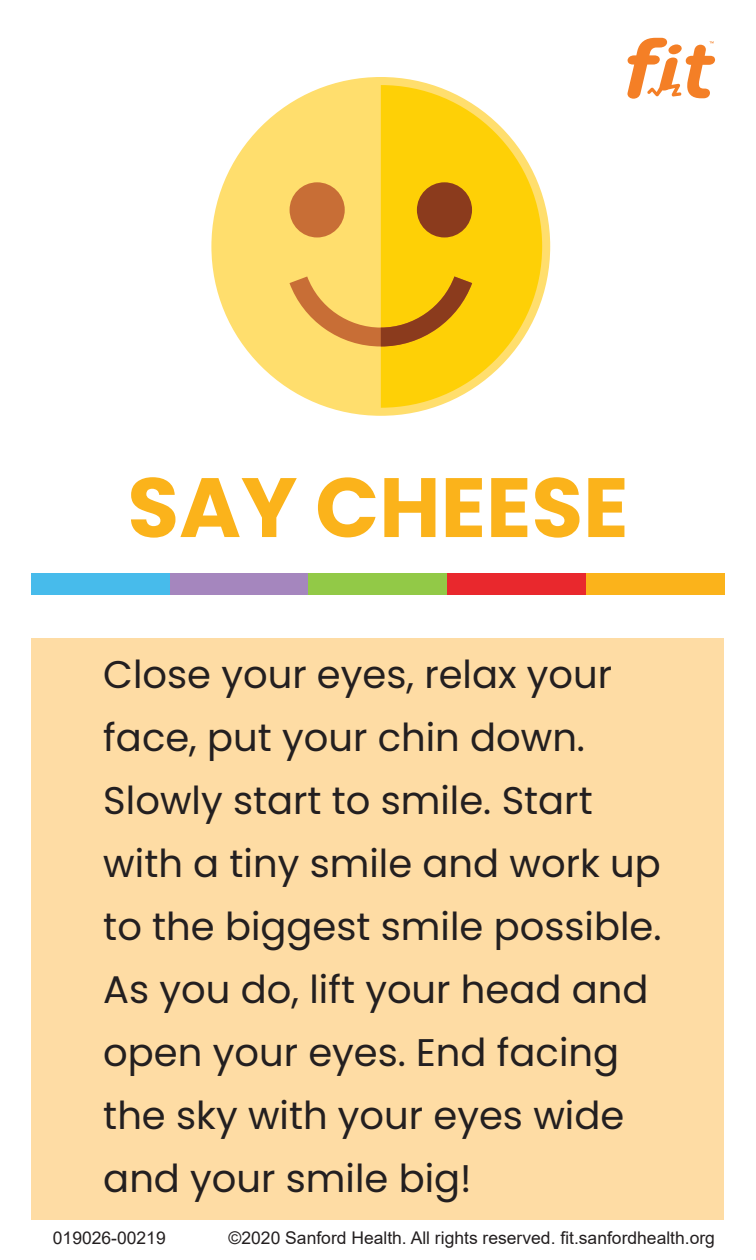
<style>
.page{position:relative;width:756px;height:1260px;background:#fff}
.page>*{position:absolute;margin:0;border:0;box-sizing:border-box;transform-origin:0 0}
.t1{font:700 84px "Poppins";color:#fbb31b}
.t2{font:38.5px/63px "Poppins";color:#231f20}
.t3{font:17.5px "Arial";color:#231f20}
</style>
<div class="page">
<div style="left:32px;top:638px;width:692px;height:582px;background:#fedca4"></div>
<div style="left:32px;top:573px;width:138px;height:22px;background:#47bbeb"></div>
<div style="left:170px;top:573px;width:139px;height:22px;background:#a586be"></div>
<div style="left:309px;top:573px;width:138px;height:22px;background:#92c947"></div>
<div style="left:447px;top:573px;width:139px;height:22px;background:#e9282d"></div>
<div style="left:586px;top:573px;width:138px;height:22px;background:#fbb31b"></div>
<svg style="left:211px;top:77px;width:339px;height:339px;fill:#ffde6d"></svg>
<svg style="left:381px;top:85px;width:161px;height:323px;fill:#fed006"></svg>
<div style="left:290px;top:182px;width:55px;height:55px;background:#c86e36;border-radius:50%"></div>
<div style="left:417px;top:182px;width:55px;height:55px;background:#8b3b1d;border-radius:50%"></div>
<svg style="left:290px;top:276px;width:182px;height:70px;background:#e3ad34"></svg>
<svg style="left:627px;top:38px;width:88px;height:61px"></svg>
<p class="t1" style="left:127px;top:459px;width:503px">SAY CHEESE</p>
<p class="t2" style="left:103px;top:644px;width:560px">Close your eyes, relax your face, put your chin down.<br>Slowly start to smile. Start with a tiny smile and work up to the biggest smile possible.<br>As you do, lift your head and open your eyes. End facing the sky with your eyes wide and your smile big!</p>
<p class="t3" style="left:53px;top:1226px;width:114px">019026-00219</p>
<p class="t3" style="left:229px;top:1226px;width:488px">©2020 Sanford Health. All rights reserved. fit.sanfordhealth.org</p>
</div>
